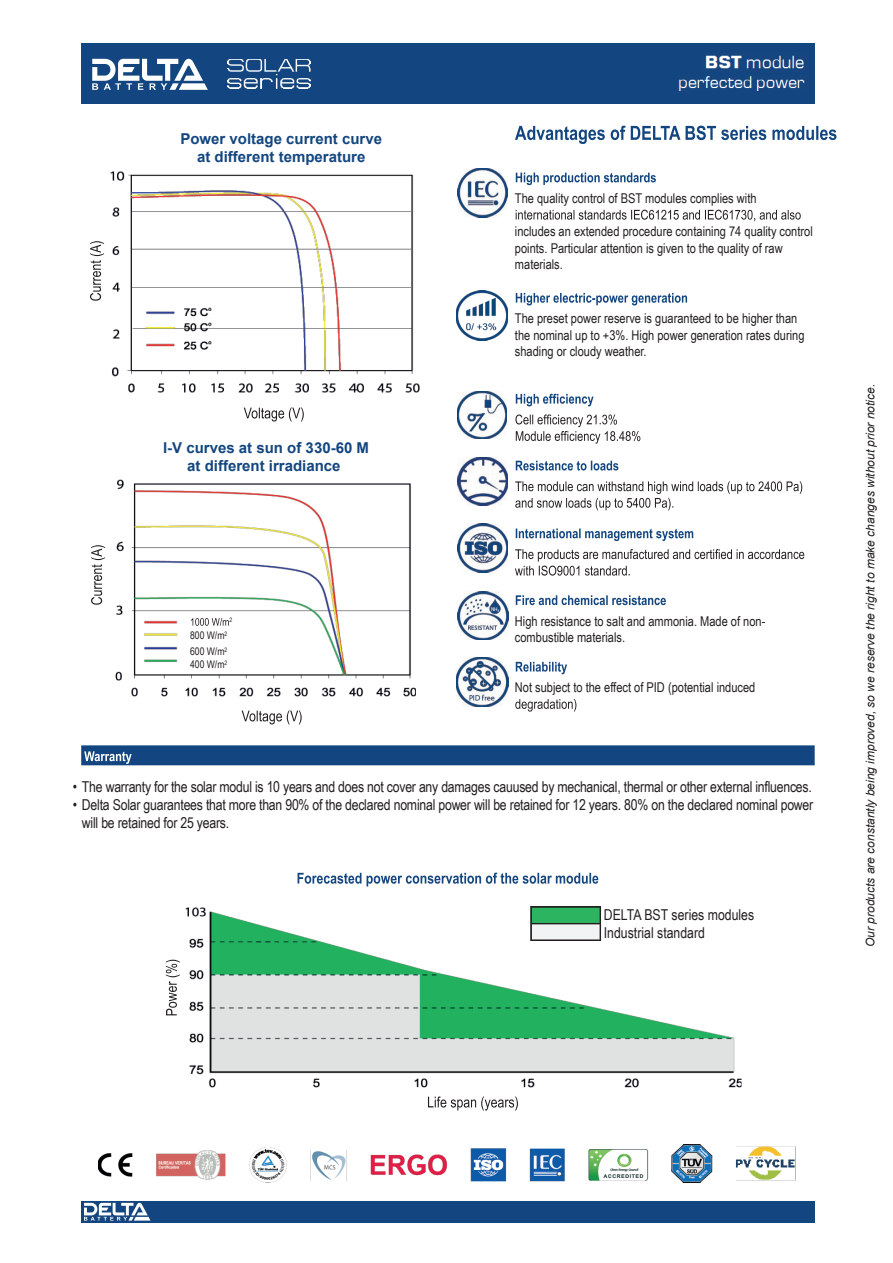
<style>
.page{position:relative;width:893px;height:1263px;background:#fff}
.page>*{position:absolute;margin:0;border:0;box-sizing:border-box;transform-origin:0 0}
.t1{font:15px/18px "Arial Narrow";letter-spacing:-.015em;color:#231f20}
.t2{font:700 15px/18px "Arial";color:#134680;text-align:center}
.t3{font:13.5px/16.5px "Arial Narrow";color:#231f20}
.t4{font:italic 12px "Arial";color:#231f20}
.t5{font:10.5px/16px "Arial Narrow";color:#231f20}
.t6{font:6.15px "Arial Narrow";color:#231f20}
</style>
<div class="page">
<div style="left:81px;top:745px;width:734px;height:20px;background:#134680"></div>
<svg style="left:84px;top:751px;width:48px;height:13px"></svg>
<img style="left:110px;top:171px;width:309px;height:222px">
<img style="left:115px;top:479px;width:301px;height:218px">
<div style="left:188px;top:616px;width:59px;height:54px;background:#fff"></div>
<svg style="left:515px;top:126px;width:321px;height:18px"></svg>
<img style="left:98px;top:1145px;width:697px;height:37px">
<img style="left:185px;top:907px;width:556px;height:181px">
<img style="left:530px;top:906px;width:71px;height:35px">
<img style="left:532px;top:906px;width:69px;height:1px">
<img style="left:532px;top:923px;width:69px;height:1px">
<img style="left:532px;top:940px;width:69px;height:1px">
<img style="left:456px;top:291px;width:52px;height:49px">
<img style="left:458px;top:457px;width:49px;height:48px">
<img style="left:458px;top:168px;width:49px;height:49px">
<img style="left:458px;top:524px;width:50px;height:48px">
<img style="left:458px;top:592px;width:50px;height:48px">
<img style="left:456px;top:657px;width:52px;height:49px">
<img style="left:457px;top:391px;width:50px;height:47px">
<svg style="left:516px;top:173px;width:140px;height:12px"></svg>
<svg style="left:516px;top:210px;width:285px;height:11px"></svg>
<svg style="left:516px;top:293px;width:171px;height:12px"></svg>
<svg style="left:516px;top:394px;width:77px;height:12px"></svg>
<svg style="left:515px;top:414px;width:125px;height:30px"></svg>
<svg style="left:516px;top:461px;width:102px;height:9px"></svg>
<svg style="left:515px;top:481px;width:287px;height:29px"></svg>
<svg style="left:516px;top:528px;width:177px;height:13px"></svg>
<svg style="left:515px;top:549px;width:289px;height:27px"></svg>
<svg style="left:516px;top:595px;width:150px;height:10px"></svg>
<svg style="left:516px;top:662px;width:51px;height:12px"></svg>
<svg style="left:515px;top:699px;width:61px;height:13px"></svg>
<svg style="left:298px;top:873px;width:300px;height:13px"></svg>
<div style="left:81px;top:43px;width:734px;height:60px;background:#134680"></div>
<img style="left:705px;top:55px;width:99px;height:14px">
<img style="left:678px;top:76px;width:127px;height:15px">
<img style="left:228px;top:59px;width:82px;height:29px">
<svg style="left:92px;top:59px;width:116px;height:31px"></svg>
<svg style="left:90px;top:241px;width:14px;height:60px"></svg>
<svg style="left:91px;top:545px;width:14px;height:60px"></svg>
<svg style="left:244px;top:407px;width:60px;height:14px"></svg>
<svg style="left:242px;top:710px;width:60px;height:14px"></svg>
<svg style="left:191px;top:618px;width:38px;height:8px"></svg>
<svg style="left:166px;top:960px;width:14px;height:55px"></svg>
<svg style="left:428px;top:1096px;width:90px;height:14px"></svg>
<div style="left:81px;top:1200px;width:734px;height:22px;background:#134680"></div>
<svg style="left:84px;top:1203px;width:66px;height:17px"></svg>
<p class="t2" style="left:180px;top:129px;width:203px">Power voltage current curve at different temperature</p>
<p class="t2" style="left:163px;top:439px;width:207px">I-V curves at sun of 330-60 M at different irradiance</p>
<p class="t6" style="left:229px;top:615px;width:4px">2</p>
<p class="t5" style="left:190px;top:627px;width:39px">800 W/m<sup>2<br></sup>600 W/m<sup>2</sup></p>
<p class="t5" style="left:190px;top:656px;width:39px">400 W/m<sup>2</sup></p>
<p class="t3" style="left:515px;top:189px;width:243px">The quality control of BST modules complies with</p>
<p class="t3" style="left:515px;top:222px;width:299px">includes an extended procedure containing 74 quality control points. Particular attention is given to the quality of raw materials.</p>
<p class="t3" style="left:515px;top:310px;width:291px">The preset power reserve is guaranteed to be higher than the nominal up to +3%. High power generation rates during shading or cloudy weather.</p>
<p class="t3" style="left:515px;top:612px;width:252px">High resistance to salt and ammonia. Made of non&shy;combustible materials.</p>
<p class="t3" style="left:515px;top:679px;width:242px">Not subject to the effect of PID (potential induced</p>
<p class="t1" style="left:73px;top:777px;width:741px">• The warranty for the solar modul is 10 years and does not cover any damages cauused by mechanical, thermal or other external influences.</p>
<p class="t1" style="left:73px;top:795px;width:742px">• Delta Solar guarantees that more than 90% of the declared nominal power will be retained for 12 years. 80% on the declared nominal power</p>
<p class="t1" style="left:82px;top:813px;width:149px">will be retained for 25 years.</p>
<p class="t1" style="left:604px;top:905px;width:152px">DELTA BST series modules<br>Industrial standard</p>
<p class="t4" style="left:862px;top:947px;width:564px;rotate:-90deg">Our products are constantly being improved, so we reserve the right to make changes without prior notice.</p>
</div>
